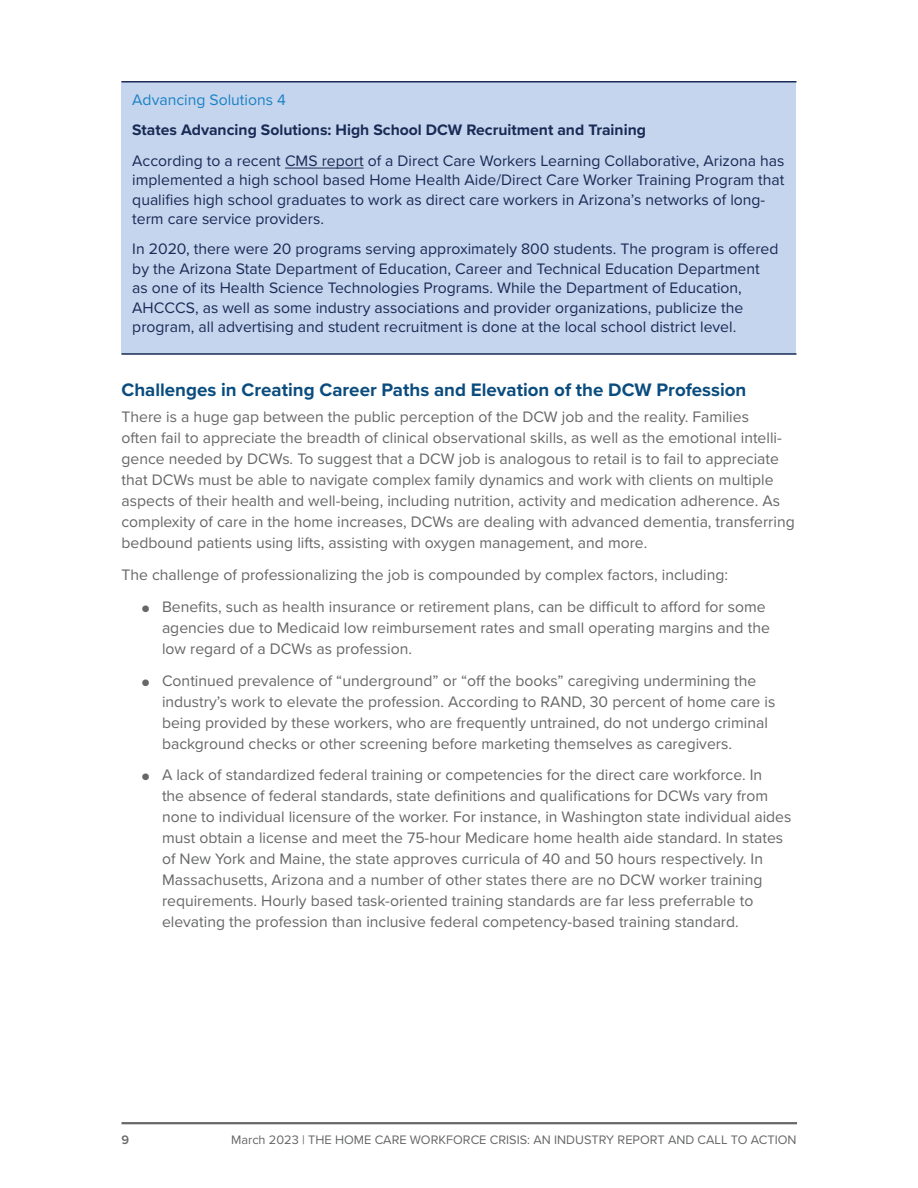
<style>
.page{position:relative;width:918px;height:1188px;background:#fff}
.page>*{position:absolute;margin:0;border:0;box-sizing:border-box;transform-origin:0 0}
._3_subhead{font:700 18.75px "Proxima Nova";color:#0a4c7e}
._4_Body{font:15.75px/21px "Proxima Nova";color:#666767}
.t1{font:15.75px/19.5px "Proxima Nova";color:#182b55}
.t2{font:700 15.75px "Proxima Nova";color:#182b55}
.t3{font:15.75px "Proxima Nova";color:#1a82c5}
.t4{font:12.75px "Proxima Nova";color:#666767}
.t5{font:600 12.75px "Proxima Nova";color:#666767}
.s1{font-size:11.25px}
</style>
<div class="page">
<hr style="left:122px;top:1122px;width:675px;height:2px;background:#666767">
<div style="left:122px;top:82px;width:674px;height:272px;background:#c6d5ee"></div>
<hr style="left:122px;top:81px;width:674px;height:1px;background:#182b55">
<hr style="left:122px;top:353px;width:674px;height:2px;background:#182b55">
<hr style="left:285px;top:168px;width:79px;height:1px;background:#182b55">
<p class="t3" style="left:132px;top:88px;width:155px">Advancing Solutions 4</p>
<p class="t2" style="left:132px;top:118px;width:515px">States Advancing Solutions: High School DCW Recruitment and Training</p>
<p class="t1" style="left:132px;top:150px;width:654px">According to a recent CMS report of a Direct Care Workers Learning Collaborative, Arizona has implemented a high school based Home Health Aide/Direct Care Worker Training Program that qualifies high school graduates to work as direct care workers in Arizona’s networks of long&shy;term care service providers.</p>
<p class="t1" style="left:132px;top:239px;width:648px">In 2020, there were 20 programs serving approximately 800 students. The program is offered by the Arizona State Department of Education, Career and Technical Education Department as one of its Health Science Technologies Programs. While the Department of Education, AHCCCS, as well as some industry associations and provider organizations, publicize the program, all advertising and student recruitment is done at the local school district level.</p>
<p class="_3_subhead" style="left:122px;top:376px;width:627px">Challenges in Creating Career Paths and Elevation of the DCW Profession</p>
<p class="_4_Body" style="left:122px;top:406px;width:675px">There is a huge gap between the public perception of the DCW job and the reality. Families<br>often fail to appreciate the breadth of clinical observational skills, as well as the emotional intelli&shy;gence needed by DCWs. To suggest that a DCW job is analogous to retail is to fail to appreciate that DCWs must be able to navigate complex family dynamics and work with clients on multiple aspects of their health and well-being, including nutrition, activity and medication adherence. As complexity of care in the home increases, DCWs are dealing with advanced dementia, transferring bedbound patients using lifts, assisting with oxygen management, and more.</p>
<p class="_4_Body" style="left:122px;top:564px;width:608px">The challenge of professionalizing the job is compounded by complex factors, including:</p>
<p class="_4_Body" style="left:162px;top:595px;width:609px;text-indent:-20px"><span class="s1">●</span> Benefits, such as health insurance or retirement plans, can be difficult to afford for some agencies due to Medicaid low reimbursement rates and small operating margins and the low regard of a DCWs as profession.</p>
<p class="_4_Body" style="left:162px;top:669px;width:615px;text-indent:-20px"><span class="s1">●</span> Continued prevalence of “underground” or “off the books” caregiving undermining the industry’s work to elevate the profession. According to RAND, 30 percent of home care is being provided by these workers, who are frequently untrained, do not undergo criminal background checks or other screening before marketing themselves as caregivers.</p>
<p class="_4_Body" style="left:162px;top:764px;width:631px;text-indent:-20px"><span class="s1">●</span> A lack of standardized federal training or competencies for the direct care workforce. In<br>the absence of federal standards, state definitions and qualifications for DCWs vary from none to individual licensure of the worker. For instance, in Washington state individual aides must obtain a license and meet the 75-hour Medicare home health aide standard. In states of New York and Maine, the state approves curricula of 40 and 50 hours respectively. In Massachusetts, Arizona and a number of other states there are no DCW worker training requirements. Hourly based task-oriented training standards are far less preferrable to elevating the profession than inclusive federal competency-based training standard.</p>
<p class="t5" style="left:122px;top:1130px;width:9px">9</p>
<p class="t4" style="left:231px;top:1130px;width:567px">March 2023 | THE HOME CARE WORKFORCE CRISIS: AN INDUSTRY REPORT AND CALL TO ACTION</p>
</div>
